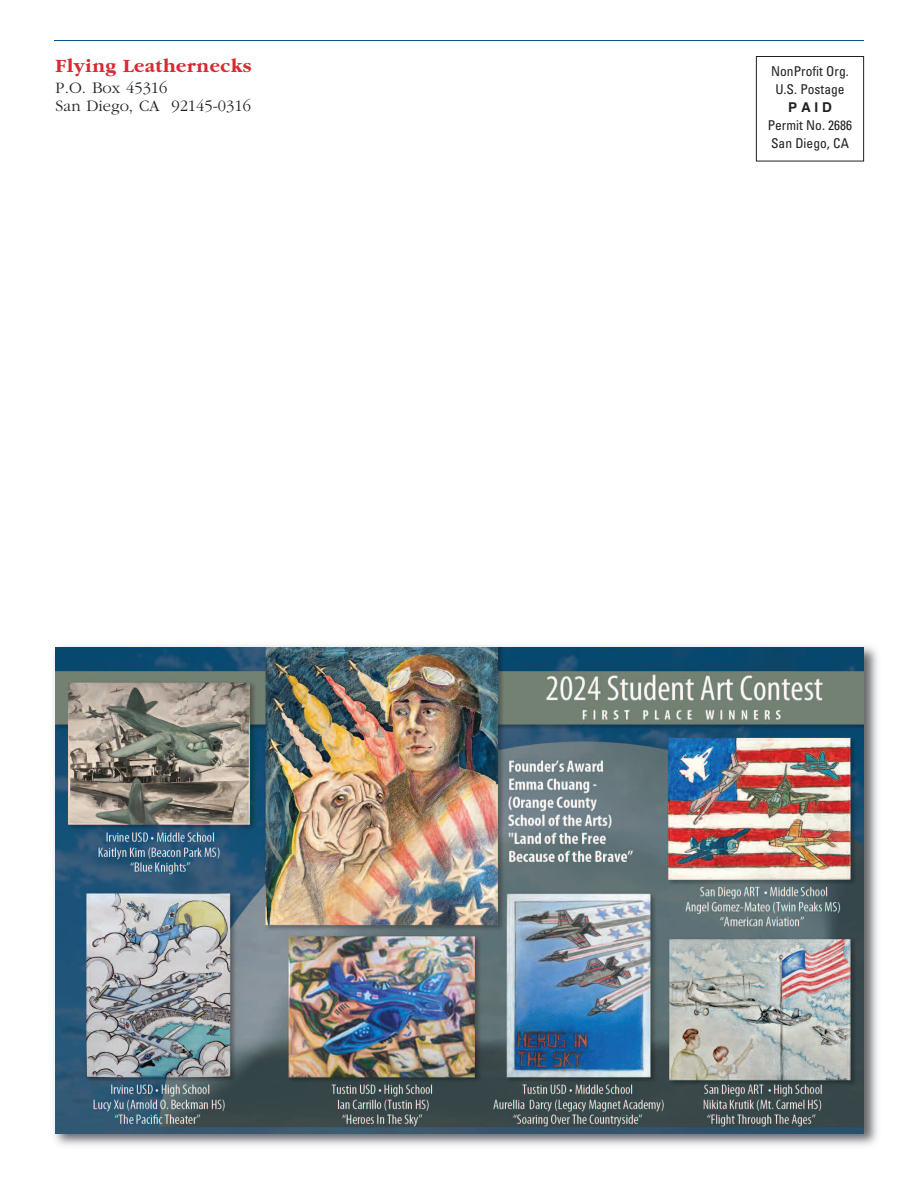
<style>
.page{position:relative;width:918px;height:1188px;background:#fff}
.page>*{position:absolute;margin:0;border:0;box-sizing:border-box;transform-origin:0 0}
.t1{font:700 19.5px "Garamond";letter-spacing:.03em;color:#d52b31}
.t2{font:300 16.5px/18px "Garamond";color:#231f20}
.t3{font:condensed 13.5px/18px "Univers";color:#231f20;text-align:center}
.t4{font:700 13.5px "Helvetica";color:#231f20}
</style>
<div class="page">
<hr style="left:54px;top:40px;width:810px;height:1px;background:#0a5283">
<div style="left:756px;top:56px;width:108px;height:105px;border:1px solid #231f20"></div>
<img style="left:54px;top:646px;width:824px;height:500px">
<img style="left:56px;top:648px;width:808px;height:485px">
<h1 class="t1" style="left:56px;top:54px;width:198px">Flying Leathernecks</h1>
<p class="t2" style="left:56px;top:78px;width:197px">P.O. Box 45316<br>San Diego, CA 92145-0316</p>
<p class="t3" style="left:771px;top:63px;width:79px">NonProfit Org.<br>U.S. Postage</p>
<p class="t4" style="left:788px;top:100px;width:45px">PAID</p>
<p class="t3" style="left:768px;top:117px;width:86px;text-align:left">Permit No. 2686<br>San Diego, CA</p>
</div>
